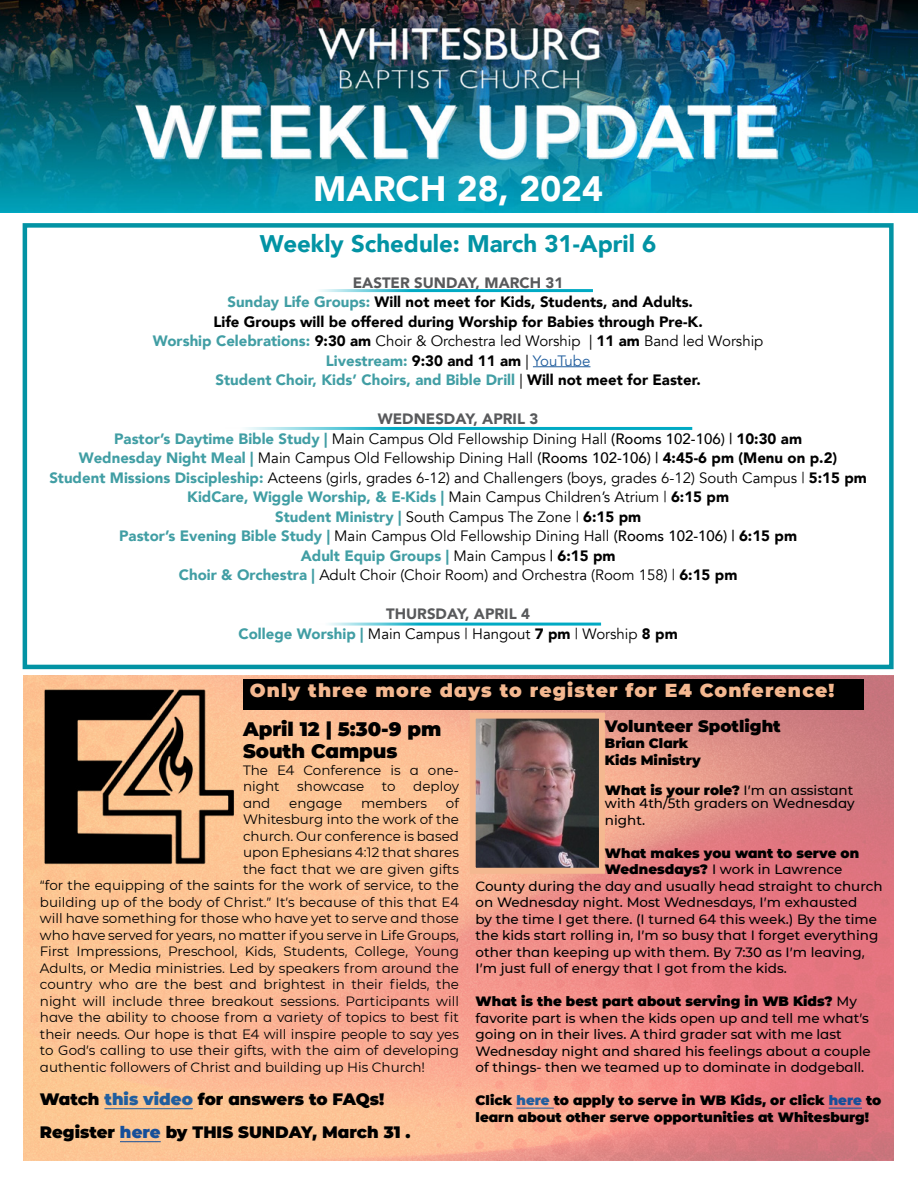
<style>
.page{position:relative;width:918px;height:1188px;background:#fff}
.page>*{position:absolute;margin:0;border:0;box-sizing:border-box;transform-origin:0 0}
.t1{font:900 35.25px "Avenir";color:#fff}
.t2{font:900 24px "Avenir";color:#0293a4}
.t3{font:900 19.5px/22.5px "CMG Sans";color:#000}
.t4{font:900 18.75px "CMG Sans";letter-spacing:.06em;color:#f4b890}
.t5{font:900 16.5px/33px "CMG Sans";color:#000}
.t6{font:15px/19.5px "Avenir";color:#000;text-align:center}
.t7{font:900 15px/19.5px "Avenir";color:#000;text-align:center}
.t8{font:13.5px/16.5px "CMG Sans";color:#000}
.t9{font:500 13.5px/16.5px "CMG Sans";color:#000}
.t10{font:900 13.5px/16.5px "CMG Sans";color:#000}
.s1{color:#58595b}
.s2{color:#419ea4}
.s3{font-weight:400}
.s4{font-weight:400;color:#215e9e}
.s5{font-weight:900;color:#58595b}
.s6{font-weight:900;color:#419ea4}
.s7{font-weight:500}
.s8{font-weight:900}
.s9{color:#215e9e}
.s10{color:#164f9a}
</style>
<div class="page">
<img style="left:23px;top:675px;width:871px;height:486px">
<hr style="left:533px;top:366px;width:57px;height:1px;background:#215e9e">
<div style="left:23px;top:223px;width:871px;height:446px;border:4px solid #0293a4"></div>
<hr style="left:307px;top:289px;width:286px;height:3px;background:#00aac4">
<hr style="left:315px;top:623px;width:286px;height:3px;background:#00aac4">
<hr style="left:225px;top:427px;width:467px;height:3px;background:#00aac4">
<img style="left:0;top:0;width:918px;height:213px">
<hr style="left:104px;top:1108px;width:89px;height:1px;background:#215e9e">
<hr style="left:120px;top:1141px;width:41px;height:1px;background:#164f9a">
<img style="left:35px;top:685px;width:208px;height:182px">
<img style="left:477px;top:720px;width:121px;height:147px">
<div style="left:470px;top:713px;width:135px;height:161px;border:6px solid #f4b890"></div>
<div style="left:243px;top:679px;width:621px;height:31px;background:#000"></div>
<hr style="left:516px;top:1108px;width:38px;height:1px;background:#215e9e">
<hr style="left:829px;top:1108px;width:33px;height:1px;background:#164f9a">
<h1 class="t1" style="left:313px;top:158px;width:291px">MARCH 28, 2024</h1>
<h2 class="t2" style="left:260px;top:223px;width:398px">Weekly Schedule: March 31-April 6</h2>
<p class="t7" style="left:153px;top:272px;width:612px"><span class="s1">EASTER SUNDAY, MARCH 31<br></span><span class="s2">Sunday Life Groups:</span> Will not meet for Kids, Students, and Adults.<br>Life Groups will be offered during Worship for Babies through Pre-K.<br><span class="s2">Worship Celebrations:</span> 9:30 am <span class="s3">Choir &amp; Orchestra led Worship</span> <span class="s3">|</span> 11 am <span class="s3">Band led Worship </span><span class="s2">Livestream:</span> 9:30 and 11 am <span class="s3">|</span> <span class="s4">YouTube<br></span><span class="s2">Student Choir, Kids’ Choirs, and Bible Drill</span> <span class="s3">|</span> Will not meet for Easter.</p>
<p class="t6" style="left:49px;top:409px;width:819px"><span class="s5">WEDNESDAY, APRIL 3<br></span><span class="s6">Pastor’s Daytime Bible Study |</span> Main Campus Old Fellowship Dining Hall <span class="s7">(Rooms 102-106) |</span> <span class="s8">10:30 am<br></span><span class="s6">Wednesday Night Meal |</span> Main Campus Old Fellowship Dining Hall <span class="s7">(Rooms 102-106) |</span> <span class="s8">4:45-6 pm (Menu on p.2)<br></span><span class="s6">Student Missions Discipleship:</span> Acteens (girls, grades 6-12) and Challengers (boys, grades 6-12) South Campus | <span class="s8">5:15 pm </span><span class="s6">KidCare, Wiggle Worship, &amp; E-Kids |</span> Main Campus Children’s Atrium | <span class="s8">6:15 pm<br></span><span class="s6">Student Ministry |</span> South Campus The Zone | <span class="s8">6:15 pm<br></span><span class="s6">Pastor’s Evening Bible Study |</span> Main Campus Old Fellowship Dining Hall <span class="s7">(Rooms 102-106) |</span> <span class="s8">6:15 pm<br></span><span class="s6">Adult Equip Groups |</span> Main Campus <span class="s7">|</span> <span class="s8">6:15 pm<br></span><span class="s6">Choir &amp; Orchestra |</span> Adult Choir (Choir Room) and Orchestra (Room 158) | <span class="s8">6:15 pm</span></p>
<p class="t6" style="left:239px;top:604px;width:441px"><span class="s5">THURSDAY, APRIL 4<br></span><span class="s6">College Worship |</span> Main Campus | Hangout <span class="s8">7 pm</span> | Worship <span class="s8">8 pm</span></p>
<h3 class="t4" style="left:250px;top:676px;width:586px">Only three more days to register for E4 Conference!</h3>
<p class="t5" style="left:605px;top:708px;width:177px">Volunteer Spotlight</p>
<p class="t10" style="left:605px;top:734px;width:97px">Brian Clark<br>Kids Ministry</p>
<p class="t9" style="left:605px;top:783px;width:251px;line-height:13.5px"><span class="s8">What is your role?</span> I’m an assistant with 4th/5th graders on Wednesday</p>
<p class="t9" style="left:605px;top:811px;width:42px">night.</p>
<p class="t10" style="left:605px;top:844px;width:256px">What makes you want to serve on</p>
<p class="t9" style="left:605px;top:860px;width:239px"><span class="s8">Wednesdays?</span> I work in Lawrence</p>
<p class="t9" style="left:476px;top:877px;width:408px">County during the day and usually head straight to church</p>
<p class="t9" style="left:476px;top:893px;width:383px">on Wednesday night. Most Wednesdays, I’m exhausted</p>
<p class="t9" style="left:476px;top:910px;width:403px">by the time I get there. (I turned 64 this week.) By the time</p>
<p class="t9" style="left:476px;top:926px;width:404px">the kids start rolling in, I’m so busy that I forget everything</p>
<p class="t9" style="left:476px;top:943px;width:391px">other than keeping up with them. By 7:30 as I’m leaving,</p>
<p class="t9" style="left:476px;top:959px;width:313px">I’m just full of energy that I got from the kids.</p>
<p class="t9" style="left:476px;top:992px;width:397px"><span class="s8">What is the best part about serving in WB Kids?</span> My favorite part is when the kids open up and tell me what’s going on in their lives. A third grader sat with me last Wednesday night and shared his feelings about a couple of things- then we teamed up to dominate in dodgeball.</p>
<p class="t10" style="left:476px;top:1091px;width:407px">Click <span class="s9">here</span> to apply to serve in WB Kids, or click <span class="s10">here</span> to learn about other serve opportunities at Whitesburg!</p>
<h3 class="t3" style="left:243px;top:717px;width:200px">April 12 | 5:30-9 pm<br>South Campus</h3>
<p class="t8" style="left:243px;top:761px;width:217px">The E4 Conference is a one&shy;night</p>
<p class="t8" style="left:297px;top:778px;width:69px">showcase</p>
<p class="t8" style="left:382px;top:778px;width:15px">to</p>
<p class="t8" style="left:413px;top:778px;width:47px">deploy</p>
<p class="t8" style="left:243px;top:794px;width:29px">and</p>
<p class="t8" style="left:289px;top:794px;width:55px">engage</p>
<p class="t8" style="left:361px;top:794px;width:68px">members</p>
<p class="t8" style="left:446px;top:794px;width:15px">of</p>
<p class="t8" style="left:243px;top:811px;width:218px">Whitesburg into the work of the</p>
<p class="t8" style="left:243px;top:827px;width:217px">church. Our conference is based</p>
<p class="t8" style="left:243px;top:844px;width:217px">upon Ephesians 4:12 that shares</p>
<p class="t8" style="left:243px;top:860px;width:218px">the fact that we are given gifts</p>
<p class="t8" style="left:40px;top:877px;width:421px">“for the equipping of the saints for the work of service, to the</p>
<p class="t8" style="left:40px;top:893px;width:421px">building up of the body of Christ.” It’s because of this that E4</p>
<p class="t8" style="left:40px;top:910px;width:421px">will have something for those who have yet to serve and those</p>
<p class="t8" style="left:40px;top:926px;width:421px">who have served for years, no matter if you serve in Life Groups,</p>
<p class="t8" style="left:40px;top:943px;width:421px">First Impressions, Preschool, Kids, Students, College, Young</p>
<p class="t8" style="left:40px;top:959px;width:421px">Adults, or Media ministries. Led by speakers from around the</p>
<p class="t8" style="left:40px;top:976px;width:421px">country who are the best and brightest in their fields, the</p>
<p class="t8" style="left:40px;top:992px;width:421px">night will include three breakout sessions. Participants will</p>
<p class="t8" style="left:40px;top:1009px;width:421px">have the ability to choose from a variety of topics to best fit</p>
<p class="t8" style="left:40px;top:1025px;width:421px">their needs. Our hope is that E4 will inspire people to say yes</p>
<p class="t8" style="left:40px;top:1042px;width:421px">to God’s calling to use their gifts, with the aim of developing</p>
<p class="t8" style="left:40px;top:1058px;width:387px">authentic followers of Christ and building up His Church!</p>
<p class="t5" style="left:40px;top:1082px;width:372px">Watch <span class="s9">this video</span> for answers to FAQs!<br>Register <span class="s10">here</span> by THIS SUNDAY, March 31 .</p>
</div>
